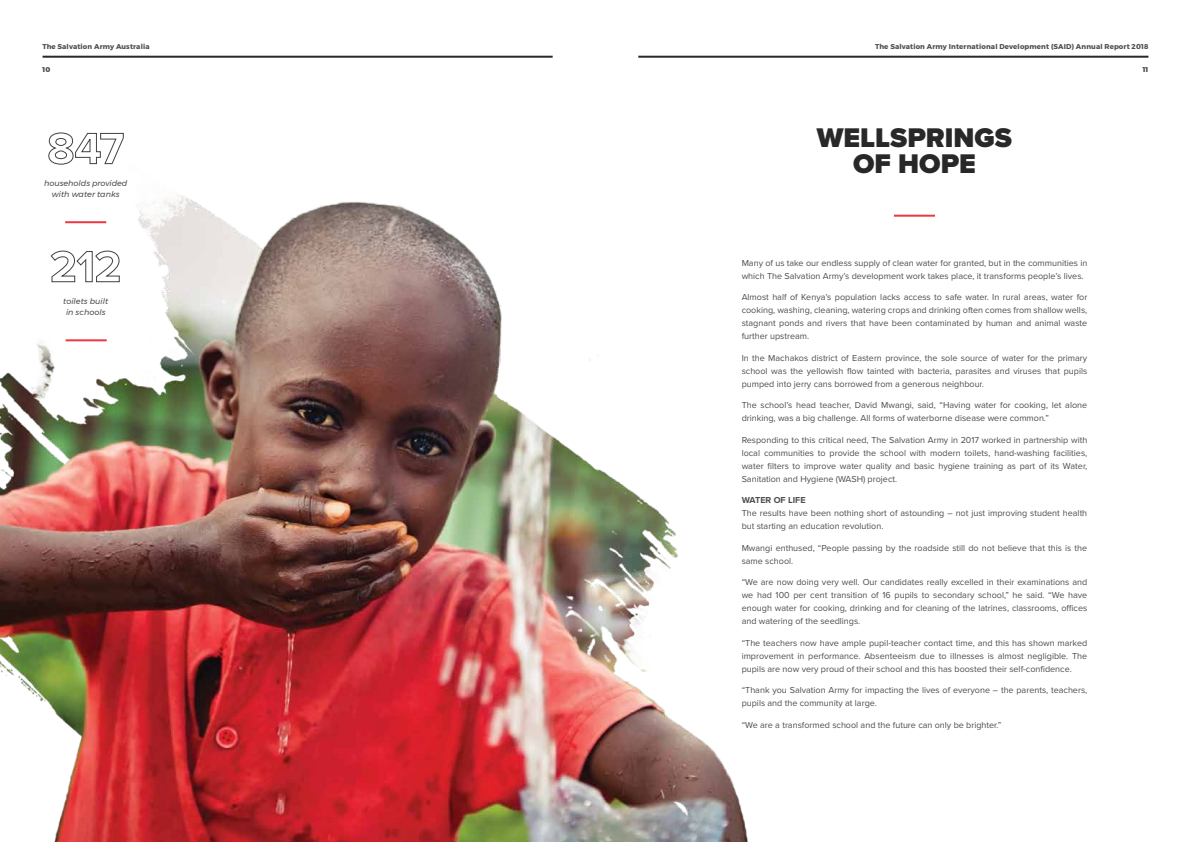
<style>
.page{position:relative;width:1191px;height:842px;background:#fff}
.page>*{position:absolute;margin:0;border:0;box-sizing:border-box;transform-origin:0 0}
.t1{font:900 28px/26px "Proxima Nova";color:#292829;text-align:center}
.t2{font:9px/13px "Proxima Nova";color:#4d4d4f}
.t3{font:700 9px "Proxima Nova";color:#4d4d4f}
.t4{font:italic 8px/11px "Montserrat";color:#4d4d4f;text-align:center}
.t5{font:700 7px "Montserrat";letter-spacing:.02em;color:#4d4d4f}
.t6{font:800 7px "Montserrat";color:#4d4d4f}
</style>
<div class="page">
<img style="left:0;top:55px;width:914px;height:787px">
<hr style="left:894px;top:215px;width:41px;height:2px;background:#ef373e">
<svg style="left:48px;top:132px;width:76px;height:33px"></svg>
<svg style="left:50px;top:250px;width:70px;height:32px"></svg>
<hr style="left:65px;top:221px;width:41px;height:2px;background:#ef373e">
<hr style="left:66px;top:339px;width:41px;height:2px;background:#ef373e">
<div style="left:659px;top:444px;width:21px;height:15px;background:#fff"></div>
<hr style="left:638px;top:56px;width:510px;height:2px;background:#292829">
<hr style="left:43px;top:56px;width:509px;height:2px;background:#292829">
<p class="t5" style="left:43px;top:40px;width:109px">The Salvation Army Australia</p>
<p class="t6" style="left:43px;top:63px;width:9px">10</p>
<p class="t4" style="left:44px;top:177px;width:85px">households provided with water tanks</p>
<p class="t4" style="left:63px;top:295px;width:46px">toilets built in schools</p>
<p class="t5" style="left:875px;top:40px;width:275px">The Salvation Army International Development (SAID) Annual Report 2018</p>
<h1 class="t1" style="left:817px;top:124px;width:197px">WELLSPRINGS<br>OF HOPE</h1>
<p class="t2" style="left:741px;top:256px;width:347px">Many of us take our endless supply of clean water for granted, but in the communities in which The Salvation Army’s development work takes place, it transforms people’s lives.</p>
<p class="t2" style="left:741px;top:291px;width:347px;text-align:justify">Almost half of Kenya’s population lacks access to safe water. In rural areas, water for cooking, washing, cleaning, watering crops and drinking often comes from shallow wells, stagnant ponds and rivers that have been contaminated by human and animal waste further upstream.</p>
<p class="t2" style="left:741px;top:351px;width:347px;text-align:justify">In the Machakos district of Eastern province, the sole source of water for the primary school was the yellowish flow tainted with bacteria, parasites and viruses that pupils pumped into jerry cans borrowed from a generous neighbour.</p>
<p class="t2" style="left:741px;top:398px;width:347px">The school’s head teacher, David Mwangi, said, “Having water for cooking, let alone drinking, was a big challenge. All forms of waterborne disease were common.”</p>
<p class="t2" style="left:741px;top:433px;width:347px;text-align:justify">Responding to this critical need, The Salvation Army in 2017 worked in partnership with local communities to provide the school with modern toilets, hand-washing facilities, water filters to improve water quality and basic hygiene training as part of its Water, Sanitation and Hygiene (WASH) project.</p>
<p class="t3" style="left:741px;top:494px;width:65px">WATER OF LIFE</p>
<p class="t2" style="left:741px;top:506px;width:347px">The results have been nothing short of astounding – not just improving student health but starting an education revolution.</p>
<p class="t2" style="left:741px;top:541px;width:347px">Mwangi enthused, “People passing by the roadside still do not believe that this is the same school.</p>
<p class="t2" style="left:741px;top:575px;width:347px;text-align:justify">“We are now doing very well. Our candidates really excelled in their examinations and we had 100 per cent transition of 16 pupils to secondary school,” he said. “We have enough water for cooking, drinking and for cleaning of the latrines, classrooms, offices and watering of the seedlings.</p>
<p class="t2" style="left:741px;top:636px;width:347px;text-align:justify">“The teachers now have ample pupil-teacher contact time, and this has shown marked improvement in performance. Absenteeism due to illnesses is almost negligible. The pupils are now very proud of their school and this has boosted their self-confidence.</p>
<p class="t2" style="left:741px;top:683px;width:347px">“Thank you Salvation Army for impacting the lives of everyone – the parents, teachers, pupils and the community at large.</p>
<p class="t2" style="left:741px;top:718px;width:261px">“We are a transformed school and the future can only be brighter.”</p>
<p class="t6" style="left:1142px;top:63px;width:7px">11</p>
</div>
